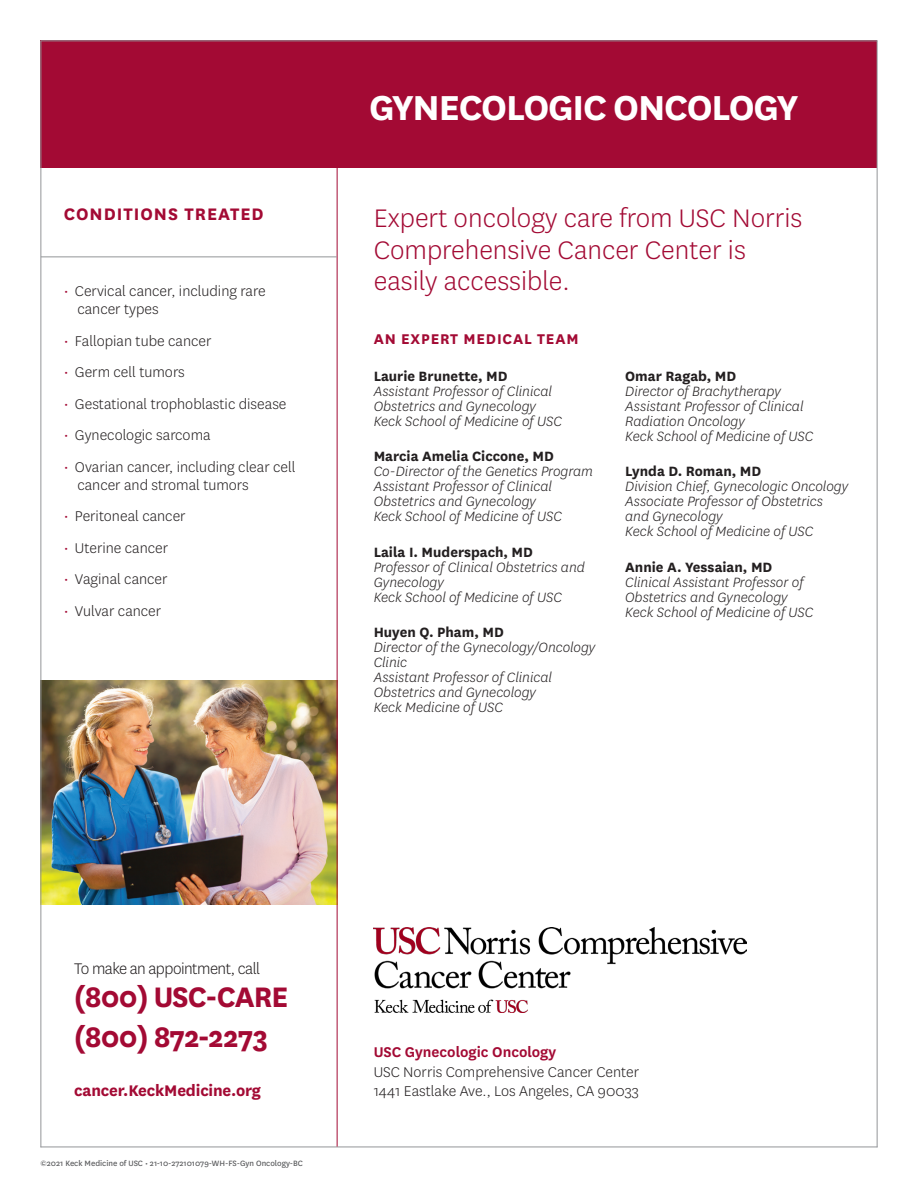
<style>
.page{position:relative;width:918px;height:1188px;background:#fff}
.page>*{position:absolute;margin:0;border:0;box-sizing:border-box;transform-origin:0 0}
.t1{font:700 40.5px "National";letter-spacing:-.03em;color:#fff}
.t2{font:700 33px "National";letter-spacing:-.03em;color:#a30a34}
.t3{font:300 29.7px/31.3px "National";color:#a30a34}
.t4{font:700 19.5px "National";letter-spacing:.05em;color:#a30a34}
.t5{font:300 18px "National";letter-spacing:-.03em;color:#231f20}
.t6{font:700 18px "National";letter-spacing:-.01em;color:#a30a34}
.main_body_copy{font:300 16.5px/18px "National";color:#231f20}
.subheads{font:700 16.5px "National";letter-spacing:.05em;color:#a30a34}
.Bulleted_List_10_pt{font:italic 300 15.75px/15px "National";color:#231f20}
.t7{font:9px "National";color:#57585a}
.s1{color:#a30a34}
.s2{font-weight:700;font-style:normal}
.s3{font-weight:600;color:#a30a34}
</style>
<div class="page">
<img style="left:41px;top:680px;width:296px;height:224px">
<div style="left:40px;top:40px;width:838px;height:128px;background:#a30a34"></div>
<hr style="left:40px;top:1147px;width:838px;height:1px;background:#939598">
<hr style="left:337px;top:41px;width:1px;height:1106px;background:#a30a34">
<hr style="left:40px;top:41px;width:1px;height:1106px;background:#939598">
<hr style="left:40px;top:40px;width:838px;height:1px;background:#939598">
<hr style="left:877px;top:40px;width:1px;height:1107px;background:#939598">
<hr style="left:41px;top:256px;width:296px;height:1px;background:#939598">
<img style="left:374px;top:927px;width:373px;height:85px">
<p class="t4" style="left:64px;top:200px;width:202px">CONDITIONS TREATED</p>
<p class="main_body_copy" style="left:77px;top:282px;width:190px;text-indent:-14px"><span class="s1">•</span> Cervical cancer, including rare cancer types</p>
<p class="main_body_copy" style="left:64px;top:331px;width:149px"><span class="s1">•</span> Fallopian tube cancer</p>
<p class="main_body_copy" style="left:64px;top:363px;width:123px"><span class="s1">•</span> Germ cell tumors</p>
<p class="main_body_copy" style="left:64px;top:394px;width:224px"><span class="s1">•</span> Gestational trophoblastic disease</p>
<p class="main_body_copy" style="left:64px;top:426px;width:148px"><span class="s1">•</span> Gynecologic sarcoma</p>
<p class="main_body_copy" style="left:77px;top:457px;width:220px;text-indent:-14px"><span class="s1">•</span> Ovarian cancer, including clear cell cancer and stromal tumors</p>
<p class="main_body_copy" style="left:64px;top:507px;width:123px"><span class="s1">•</span> Peritoneal cancer</p>
<p class="main_body_copy" style="left:64px;top:538px;width:106px"><span class="s1">•</span> Uterine cancer</p>
<p class="main_body_copy" style="left:64px;top:570px;width:105px"><span class="s1">•</span> Vaginal cancer</p>
<p class="main_body_copy" style="left:64px;top:601px;width:99px"><span class="s1">•</span> Vulvar cancer</p>
<p class="t1" style="left:369px;top:79px;width:431px">GYNECOLOGIC ONCOLOGY</p>
<p class="t3" style="left:374px;top:202px;width:430px">Expert oncology care from USC Norris<br>Comprehensive Cancer Center is easily accessible.</p>
<p class="subheads" style="left:374px;top:327px;width:206px">AN EXPERT MEDICAL TEAM</p>
<p class="Bulleted_List_10_pt" style="left:374px;top:369px;width:190px"><span class="s2">Laurie Brunette, MD<br></span>Assistant Professor of Clinical<br>Obstetrics and Gynecology<br>Keck School of Medicine of USC</p>
<p class="Bulleted_List_10_pt" style="left:374px;top:449px;width:221px"><span class="s2">Marcia Amelia Ciccone, MD<br></span>Co-Director of the Genetics Program<br>Assistant Professor of Clinical<br>Obstetrics and Gynecology<br>Keck School of Medicine of USC</p>
<p class="Bulleted_List_10_pt" style="left:374px;top:544px;width:213px"><span class="s2">Laila I. Muderspach, MD<br></span>Professor of Clinical Obstetrics and<br>Gynecology<br>Keck School of Medicine of USC</p>
<p class="Bulleted_List_10_pt" style="left:374px;top:624px;width:223px"><span class="s2">Huyen Q. Pham, MD<br></span>Director of the Gynecology/Oncology<br>Clinic<br>Assistant Professor of Clinical<br>Obstetrics and Gynecology<br>Keck Medicine of USC</p>
<p class="Bulleted_List_10_pt" style="left:625px;top:369px;width:190px"><span class="s2">Omar Ragab, MD<br></span>Director of Brachytherapy<br>Assistant Professor of Clinical<br>Radiation Oncology<br>Keck School of Medicine of USC</p>
<p class="Bulleted_List_10_pt" style="left:625px;top:464px;width:225px"><span class="s2">Lynda D. Roman, MD<br></span>Division Chief, Gynecologic Oncology<br>Associate Professor of Obstetrics and Gynecology<br>Keck School of Medicine of USC</p>
<p class="Bulleted_List_10_pt" style="left:625px;top:559px;width:190px"><span class="s2">Annie A. Yessaian, MD<br></span>Clinical Assistant Professor of<br>Obstetrics and Gynecology<br>Keck School of Medicine of USC</p>
<p class="t5" style="left:74px;top:957px;width:187px">To make an appointment, call</p>
<p class="t2" style="left:74px;top:974px;width:216px">(800) USC-CARE</p>
<p class="t2" style="left:74px;top:1013px;width:196px">(800) 872-2273</p>
<p class="t6" style="left:74px;top:1078px;width:188px">cancer.KeckMedicine.org</p>
<p class="t7" style="left:41px;top:1157px;width:264px">©2021 Keck Medicine of USC • 21-10-272101079-WH-FS-Gyn Oncology-BC</p>
<p class="main_body_copy" style="left:374px;top:1042px;width:267px;line-height:19.5px"><span class="s3">USC Gynecologic Oncology<br></span>USC Norris Comprehensive Cancer Center<br>1441 Eastlake Ave., Los Angeles, CA 90033</p>
</div>
